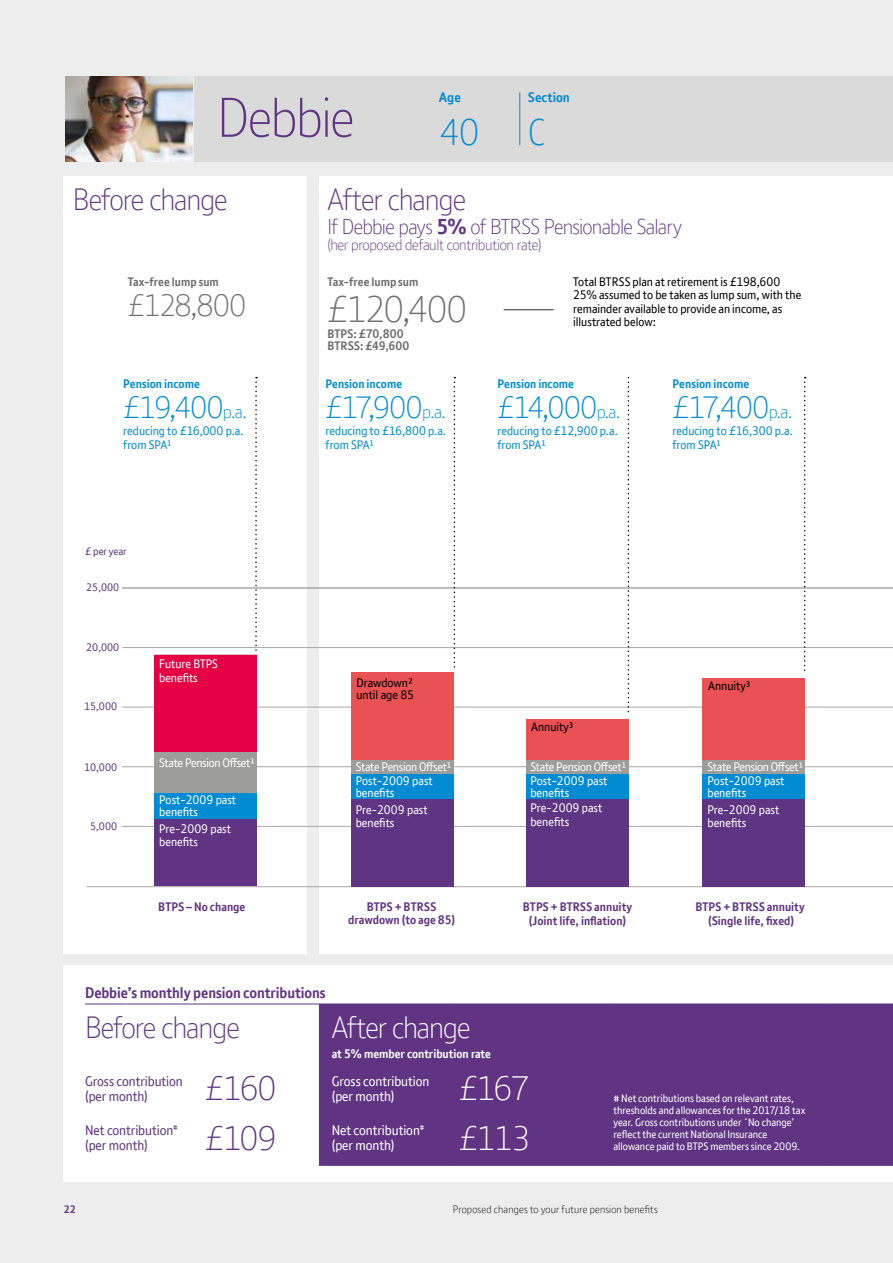
<style>
.page{position:relative;width:893px;height:1263px;background:#ededed}
.page>*{position:absolute;margin:0;border:0;box-sizing:border-box;transform-origin:0 0}
.t1{font:300 54px "BT Font";letter-spacing:-.025em;color:#603483}
.t2{font:300 36px "BT Font";letter-spacing:-.04em;color:#706f6f}
.t3{font:300 36px "BT Font";color:#008bd2}
.t4{font:300 33px "BT Font";letter-spacing:-.045em;color:#603483}
.t5{font:300 33px "BT Font";letter-spacing:-.05em;color:#fff}
.t6{font:300 30px "BT Font";letter-spacing:-.03em;color:#008bd2}
.t7{font:300 30px "BT Font";letter-spacing:-.035em;color:#603483}
.t8{font:300 30px "BT Font";letter-spacing:-.035em;color:#fff}
.t9{font:300 30px "BT Font";letter-spacing:-.04em;color:#706f6f}
.t10{font:300 21px "BT Font";letter-spacing:-.03em;color:#603483}
.t11{font:300 15px "BT Font";letter-spacing:-.02em;color:#603483}
.t12{font:700 15px "BT Font";letter-spacing:-.005em;color:#603483}
.t13{font:13.5px/15px "BT Font";letter-spacing:-.005em;color:#603483}
.t14{font:13.5px/15px "BT Font";letter-spacing:-.005em;color:#fff}
.t15{font:700 13.5px "BT Font";color:#008bd2}
.t16{font:12px/13.5px "BT Font";color:#fff}
.t17{font:12px/13.5px "BT Font";color:#000}
.t18{font:12px/13.5px "BT Font";color:#008bd2}
.t19{font:700 12px/14.4px "BT Font";letter-spacing:.005em;color:#603483;text-align:center}
.t20{font:12px "BT Font";letter-spacing:-.025em;color:#fff}
.t21{font:700 12px/12px "BT Font";letter-spacing:.005em;color:#706f6f}
.t22{font:700 12px "BT Font";color:#008bd2}
.t23{font:700 12px "BT Font";color:#fff}
.t24{font:10.5px/12px "BT Font";color:#fff}
.t25{font:300 10.5px "BT Font";letter-spacing:.015em;color:#000}
.t26{font:10.5px "BT Font";color:#603483}
.t27{font:700 10.5px "BT Font";color:#603483}
.s1{font-weight:700}
.s2{font-size:18px}
</style>
<div class="page">
<img style="left:65px;top:77px;width:128px;height:85px">
<div style="left:194px;top:77px;width:699px;height:85px;background:#dadada"></div>
<div style="left:64px;top:176px;width:243px;height:777px;background:#fff"></div>
<div style="left:320px;top:176px;width:573px;height:777px;background:#fff"></div>
<div style="left:64px;top:965px;width:829px;height:217px;background:#fff"></div>
<div style="left:319px;top:1005px;width:574px;height:161px;background:#603483"></div>
<hr style="left:85px;top:1004px;width:42px;height:1px;background:#603483">
<hr style="left:127px;top:1004px;width:78px;height:1px;background:#603483">
<hr style="left:205px;top:1004px;width:114px;height:1px;background:#603483">
<hr style="left:319px;top:1004px;width:132px;height:1px;background:#603483">
<hr style="left:451px;top:1004px;width:162px;height:1px;background:#603483">
<hr style="left:613px;top:1004px;width:216px;height:1px;background:#603483">
<hr style="left:829px;top:1004px;width:64px;height:1px;background:#603483">
<hr style="left:122px;top:707px;width:771px;height:1px;background:#a8a8a7">
<hr style="left:122px;top:647px;width:771px;height:1px;background:#a8a8a7">
<hr style="left:122px;top:826px;width:771px;height:1px;background:#a8a8a7">
<hr style="left:122px;top:766px;width:771px;height:1px;background:#a8a8a7">
<hr style="left:122px;top:588px;width:771px;height:1px;background:#a8a8a7">
<svg style="left:454px;top:377px;width:1px;height:291px"></svg>
<svg style="left:628px;top:378px;width:1px;height:335px"></svg>
<svg style="left:804px;top:377px;width:2px;height:294px"></svg>
<svg style="left:255px;top:377px;width:2px;height:274px"></svg>
<hr style="left:87px;top:886px;width:806px;height:1px;background:#a8a8a7">
<div style="left:154px;top:655px;width:103px;height:97px;background:#e50046"></div>
<div style="left:154px;top:752px;width:103px;height:41px;background:#9d9d9c"></div>
<div style="left:154px;top:793px;width:103px;height:26px;background:#008bd2"></div>
<div style="left:154px;top:819px;width:103px;height:67px;background:#603483"></div>
<div style="left:351px;top:673px;width:103px;height:88px;background:#ea5153"></div>
<div style="left:351px;top:761px;width:103px;height:13px;background:#9d9d9c"></div>
<div style="left:351px;top:774px;width:103px;height:25px;background:#008bd2"></div>
<div style="left:351px;top:799px;width:103px;height:87px;background:#5f3482"></div>
<div style="left:526px;top:719px;width:103px;height:42px;background:#ea5153"></div>
<div style="left:526px;top:761px;width:103px;height:13px;background:#9d9d9c"></div>
<div style="left:526px;top:774px;width:103px;height:25px;background:#008bd2"></div>
<div style="left:526px;top:799px;width:103px;height:87px;background:#5f3482"></div>
<div style="left:702px;top:679px;width:103px;height:82px;background:#ea5153"></div>
<div style="left:702px;top:761px;width:103px;height:13px;background:#9d9d9c"></div>
<div style="left:702px;top:774px;width:103px;height:25px;background:#008bd2"></div>
<div style="left:702px;top:799px;width:103px;height:87px;background:#5f3482"></div>
<svg style="left:519px;top:92px;width:1px;height:19px"></svg>
<hr style="left:519px;top:111px;width:1px;height:34px;background:#008bd2">
<hr style="left:504px;top:309px;width:50px;height:1px;background:#706f6f">
<h1 class="t1" style="left:217px;top:83px;width:139px">Debbie</h1>
<p class="t15" style="left:439px;top:89px;width:23px">Age</p>
<p class="t15" style="left:528px;top:89px;width:43px">Section</p>
<h2 class="t3" style="left:439px;top:109px;width:42px">40</h2>
<h2 class="t3" style="left:528px;top:109px;width:18px">C</h2>
<h3 class="t7" style="left:73px;top:180px;width:156px">Before change</h3>
<h3 class="t7" style="left:327px;top:180px;width:140px">After change</h3>
<h3 class="t10" style="left:327px;top:213px;width:356px">If Debbie pays <span class="s1">5%</span> of BTRSS Pensionable Salary</h3>
<h3 class="t11" style="left:327px;top:235px;width:216px">(her proposed default contribution rate)</h3>
<p class="t21" style="left:128px;top:275px;width:93px">Tax-free lump sum</p>
<h3 class="t9" style="left:128px;top:286px;width:120px">£128,800</h3>
<p class="t17" style="left:573px;top:274px;width:229px">Total BTRSS plan at retirement is £198,600<br>25% assumed to be taken as lump sum, with the remainder available to provide an income, as illustrated below:</p>
<p class="t21" style="left:327px;top:275px;width:93px">Tax-free lump sum</p>
<h2 class="t2" style="left:327px;top:286px;width:141px">£120,400</h2>
<p class="t21" style="left:327px;top:328px;width:84px">BTPS: £70,800<br>BTRSS: £49,600</p>
<p class="t22" style="left:123px;top:375px;width:78px">Pension income</p>
<h3 class="t6" style="left:123px;top:388px;width:125px">£19,400<span class="s2">p.a.</span></h3>
<p class="t18" style="left:123px;top:424px;width:122px">reducing to £16,000 p.a. from SPA¹</p>
<p class="t26" style="left:85px;top:545px;width:43px">£ per year</p>
<p class="t26" style="left:86px;top:580px;width:34px">25,000</p>
<p class="t26" style="left:86px;top:640px;width:34px">20,000</p>
<p class="t26" style="left:84px;top:699px;width:34px">15,000</p>
<p class="t16" style="left:159px;top:657px;width:60px">Future BTPS benefits</p>
<p class="t22" style="left:326px;top:375px;width:78px">Pension income</p>
<h3 class="t6" style="left:326px;top:388px;width:122px">£17,900<span class="s2">p.a.</span></h3>
<p class="t18" style="left:326px;top:424px;width:122px">reducing to £16,800 p.a. from SPA¹</p>
<p class="t17" style="left:356px;top:677px;width:59px;line-height:12px">Drawdown² until age 85</p>
<p class="t26" style="left:84px;top:760px;width:34px">10,000</p>
<p class="t26" style="left:90px;top:819px;width:28px">5,000</p>
<p class="t20" style="left:159px;top:755px;width:97px">State Pension Offset¹</p>
<p class="t20" style="left:356px;top:759px;width:97px">State Pension Offset¹</p>
<p class="t16" style="left:159px;top:794px;width:78px;line-height:12px">Post-2009 past benefits</p>
<p class="t16" style="left:159px;top:821px;width:73px">Pre-2009 past benefits</p>
<p class="t16" style="left:356px;top:775px;width:78px;line-height:12px">Post-2009 past benefits</p>
<p class="t16" style="left:356px;top:802px;width:73px">Pre-2009 past benefits</p>
<p class="t22" style="left:497px;top:375px;width:78px">Pension income</p>
<h3 class="t6" style="left:497px;top:388px;width:124px">£14,000<span class="s2">p.a.</span></h3>
<p class="t18" style="left:497px;top:424px;width:122px">reducing to £12,900 p.a. from SPA¹</p>
<p class="t17" style="left:531px;top:720px;width:44px">Annuity³</p>
<p class="t20" style="left:530px;top:759px;width:97px">State Pension Offset¹</p>
<p class="t16" style="left:530px;top:775px;width:78px;line-height:12px">Post-2009 past benefits</p>
<p class="t16" style="left:530px;top:801px;width:73px">Pre-2009 past benefits</p>
<p class="t22" style="left:673px;top:375px;width:78px">Pension income</p>
<h3 class="t6" style="left:673px;top:388px;width:121px">£17,400<span class="s2">p.a.</span></h3>
<p class="t18" style="left:673px;top:424px;width:122px">reducing to £16,300 p.a. from SPA¹</p>
<p class="t17" style="left:708px;top:679px;width:44px">Annuity³</p>
<p class="t20" style="left:707px;top:759px;width:97px">State Pension Offset¹</p>
<p class="t16" style="left:707px;top:775px;width:78px;line-height:12px">Post-2009 past benefits</p>
<p class="t16" style="left:707px;top:802px;width:73px">Pre-2009 past benefits</p>
<p class="t19" style="left:158px;top:899px;width:89px">BTPS – No change</p>
<p class="t19" style="left:348px;top:900px;width:108px;line-height:13.5px">BTPS + BTRSS drawdown (to age 85)</p>
<p class="t19" style="left:523px;top:899px;width:111px">BTPS + BTRSS annuity (Joint life, inflation)</p>
<p class="t19" style="left:695px;top:899px;width:111px">BTPS + BTRSS annuity (Single life, fixed)</p>
<h3 class="t12" style="left:85px;top:982px;width:242px">Debbie’s monthly pension contributions</h3>
<h3 class="t7" style="left:85px;top:1008px;width:156px">Before change</h3>
<h3 class="t8" style="left:332px;top:1008px;width:140px">After change</h3>
<p class="t23" style="left:332px;top:1045px;width:161px">at 5% member contribution rate</p>
<p class="t13" style="left:85px;top:1074px;width:99px">Gross contribution (per month)</p>
<h3 class="t4" style="left:205px;top:1067px;width:73px">£160</h3>
<p class="t14" style="left:332px;top:1074px;width:99px">Gross contribution (per month)</p>
<h3 class="t5" style="left:459px;top:1067px;width:72px">£167</h3>
<p class="t13" style="left:85px;top:1122px;width:94px">Net contribution<sup># </sup>(per month)</p>
<h3 class="t4" style="left:205px;top:1116px;width:73px">£109</h3>
<p class="t14" style="left:332px;top:1122px;width:94px">Net contribution<sup># </sup>(per month)</p>
<h3 class="t5" style="left:459px;top:1116px;width:73px">£113</h3>
<p class="t24" style="left:613px;top:1092px;width:194px"># Net contributions based on relevant rates, thresholds and allowances for the 2017/18 tax year. Gross contributions under ʻNo changeʼ reflect the current National Insurance allowance paid to BTPS members since 2009.</p>
<p class="t27" style="left:64px;top:1202px;width:14px">22</p>
<p class="t25" style="left:453px;top:1202px;width:206px">Proposed changes to your future pension benefits</p>
</div>
